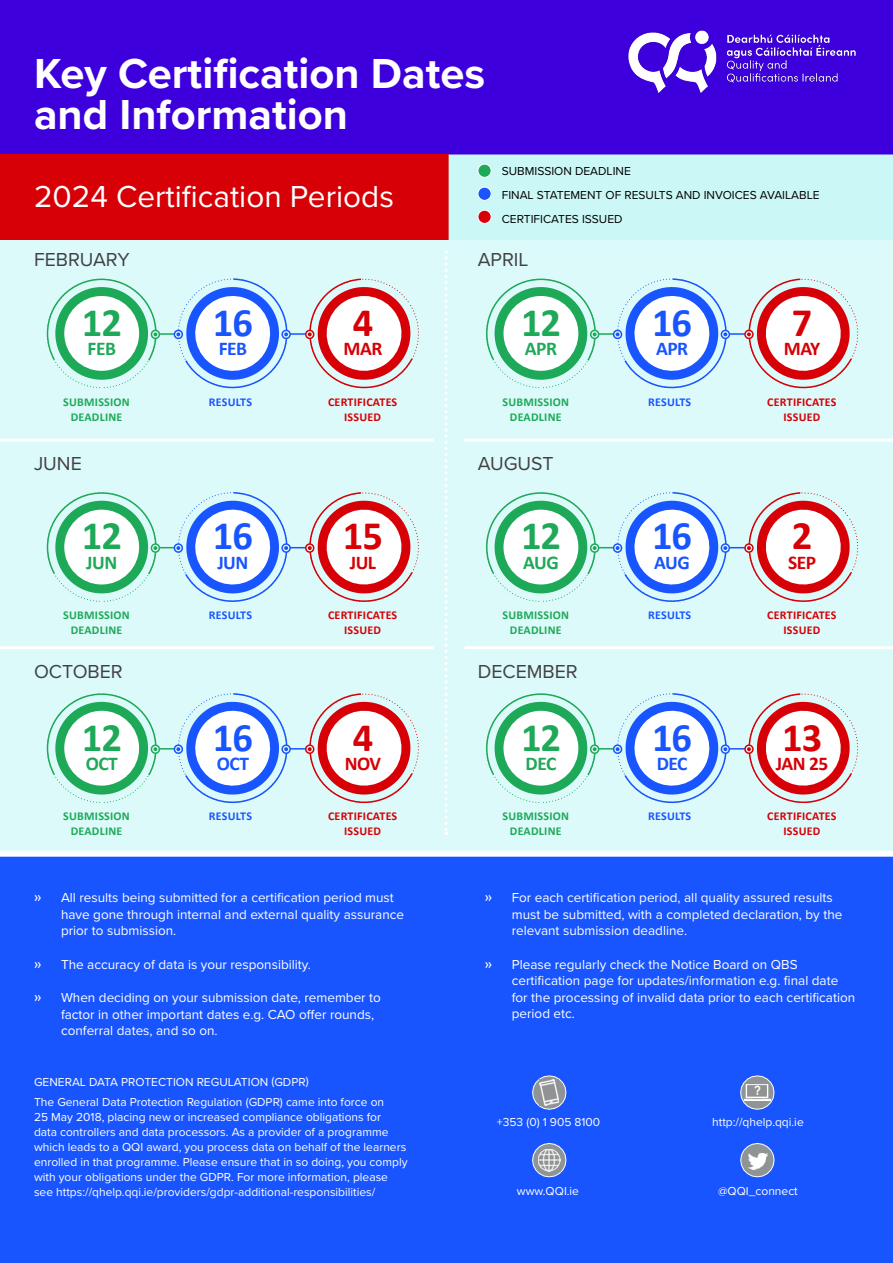
<style>
.page{position:relative;width:893px;height:1263px;background:#fff}
.page>*{position:absolute;margin:0;border:0;box-sizing:border-box;transform-origin:0 0}
.t1{font:700 43.5px/40.5px "Proxima Nova";color:#fff}
.t2{font:700 40.5px "Calibri";letter-spacing:-.025em;color:#1ea958}
.t3{font:700 40.5px "Calibri";letter-spacing:-.025em;color:#1955ff}
.t4{font:700 40.5px "Calibri";color:#d60006}
.t5{font:31.5px "Proxima Nova";color:#fff}
.t6{font:19.5px "Proxima Nova";color:#414042}
.t7{font:700 19.5px "Calibri";letter-spacing:-.025em;color:#d60006}
.t8{font:700 19.5px "Calibri";letter-spacing:-.025em;color:#1ea958}
.t9{font:700 19.5px "Calibri";letter-spacing:-.025em;color:#1955ff}
.t10{font:13.5px/16.5px "Proxima Nova";color:#fff}
.t11{font:700 12.75px "Arial";color:#fff;scale:.87 1}
.t12{font:12px/15px "Proxima Nova";color:#fff}
.t13{font:700 12px/15px "Calibri";letter-spacing:.02em;color:#1ea958;text-align:center}
.t14{font:700 12px/15px "Calibri";letter-spacing:.02em;color:#d60006;text-align:center}
.t15{font:12px/24px "Proxima Nova";color:#000}
.t16{font:700 12px "Calibri";letter-spacing:.015em;color:#1955ff}
.s1{font-family:"Akkurat"}
</style>
<div class="page">
<div style="left:0;top:852px;width:893px;height:411px;background:#1955ff"></div>
<div style="left:0;top:240px;width:893px;height:616px;background:#dcfafa"></div>
<div style="left:0;top:0;width:893px;height:154px;background:#3d00dc"></div>
<div style="left:0;top:154px;width:449px;height:86px;background:#d60006"></div>
<div style="left:449px;top:154px;width:444px;height:86px;background:#cbf7f7"></div>
<div style="left:0;top:851px;width:893px;height:6px;background:#fff"></div>
<hr style="left:0;top:646px;width:434px;height:3px;background:#fff">
<hr style="left:465px;top:646px;width:428px;height:3px;background:#fff">
<hr style="left:0;top:439px;width:434px;height:3px;background:#fff">
<hr style="left:465px;top:439px;width:428px;height:3px;background:#fff">
<svg style="left:445px;top:250px;width:3px;height:585px"></svg>
<svg style="left:532px;top:1143px;width:34px;height:34px"></svg>
<img style="left:538px;top:1149px;width:22px;height:22px">
<svg style="left:740px;top:1143px;width:34px;height:34px"></svg>
<img style="left:748px;top:1153px;width:20px;height:16px">
<svg style="left:740px;top:1075px;width:34px;height:35px"></svg>
<img style="left:744px;top:1084px;width:26px;height:16px">
<svg style="left:532px;top:1075px;width:34px;height:35px"></svg>
<img style="left:540px;top:1080px;width:19px;height:25px">
<div style="left:478px;top:164px;width:13px;height:13px;background:#1ea958;border-radius:50%"></div>
<div style="left:478px;top:164px;width:13px;height:14px;border:1px solid #fff;border-radius:50%"></div>
<div style="left:478px;top:187px;width:13px;height:13px;background:#1955ff;border-radius:50%"></div>
<div style="left:478px;top:187px;width:13px;height:14px;border:1px solid #fff;border-radius:50%"></div>
<div style="left:478px;top:210px;width:13px;height:13px;background:#d60006;border-radius:50%"></div>
<div style="left:478px;top:210px;width:13px;height:14px;border:1px solid #fff;border-radius:50%"></div>
<img style="left:628px;top:30px;width:228px;height:63px">
<hr style="left:154px;top:333px;width:20px;height:2px;background:#1ea958">
<hr style="left:286px;top:333px;width:20px;height:2px;background:#1955ff">
<div style="left:151px;top:330px;width:9px;height:9px;border:2px solid #1ea958;border-radius:50%"></div>
<svg style="left:46px;top:278px;width:111px;height:111px"></svg>
<svg style="left:172px;top:278px;width:123px;height:111px"></svg>
<svg style="left:302px;top:278px;width:117px;height:111px"></svg>
<hr style="left:593px;top:333px;width:20px;height:2px;background:#1ea958">
<hr style="left:725px;top:333px;width:20px;height:2px;background:#1955ff">
<div style="left:590px;top:330px;width:9px;height:9px;border:2px solid #1ea958;border-radius:50%"></div>
<svg style="left:486px;top:278px;width:111px;height:111px"></svg>
<svg style="left:612px;top:278px;width:122px;height:111px"></svg>
<svg style="left:741px;top:278px;width:118px;height:111px"></svg>
<svg style="left:46px;top:492px;width:373px;height:110px"></svg>
<svg style="left:486px;top:492px;width:373px;height:110px"></svg>
<svg style="left:46px;top:693px;width:373px;height:111px"></svg>
<svg style="left:486px;top:693px;width:373px;height:111px"></svg>
<h1 class="t1" style="left:34px;top:53px;width:453px">Key Certification Dates and Information</h1>
<h3 class="t5" style="left:34px;top:173px;width:361px">2024 Certification Periods</h3>
<p class="t15" style="left:502px;top:159px;width:319px">SUBMISSION DEADLINE<br>FINAL STATEMENT OF RESULTS AND INVOICES AVAILABLE<br>CERTIFICATES ISSUED</p>
<h3 class="t6" style="left:34px;top:245px;width:97px">FEBRUARY</h3>
<h2 class="t2" style="left:82px;top:294px;width:42px">12</h2>
<h3 class="t8" style="left:88px;top:335px;width:30px">FEB</h3>
<h2 class="t3" style="left:213px;top:294px;width:42px">16</h2>
<h3 class="t9" style="left:219px;top:335px;width:30px">FEB</h3>
<h2 class="t4" style="left:353px;top:294px;width:22px">4</h2>
<h3 class="t7" style="left:343px;top:335px;width:40px">MAR</h3>
<p class="t13" style="left:63px;top:394px;width:68px">SUBMISSION<br>DEADLINE</p>
<p class="t16" style="left:209px;top:393px;width:45px">RESULTS</p>
<p class="t14" style="left:328px;top:394px;width:71px">CERTIFICATES<br>ISSUED</p>
<h3 class="t6" style="left:34px;top:449px;width:49px">JUNE</h3>
<h2 class="t2" style="left:82px;top:507px;width:42px">12</h2>
<h3 class="t8" style="left:86px;top:549px;width:33px">JUN</h3>
<h2 class="t3" style="left:213px;top:507px;width:42px">16</h2>
<h3 class="t9" style="left:217px;top:549px;width:33px">JUN</h3>
<h2 class="t4" style="left:343px;top:507px;width:42px">15</h2>
<h3 class="t7" style="left:350px;top:549px;width:28px">JUL</h3>
<p class="t13" style="left:63px;top:607px;width:68px">SUBMISSION<br>DEADLINE</p>
<p class="t16" style="left:209px;top:607px;width:45px">RESULTS</p>
<p class="t14" style="left:328px;top:607px;width:71px">CERTIFICATES<br>ISSUED</p>
<h3 class="t6" style="left:34px;top:657px;width:90px">OCTOBER</h3>
<h2 class="t2" style="left:82px;top:708px;width:42px">12</h2>
<h3 class="t8" style="left:86px;top:750px;width:34px">OCT</h3>
<h2 class="t3" style="left:213px;top:708px;width:42px">16</h2>
<h3 class="t9" style="left:217px;top:750px;width:34px">OCT</h3>
<h2 class="t4" style="left:353px;top:708px;width:22px">4</h2>
<h3 class="t7" style="left:345px;top:750px;width:38px">NOV</h3>
<p class="t13" style="left:63px;top:808px;width:68px">SUBMISSION<br>DEADLINE</p>
<p class="t16" style="left:209px;top:808px;width:45px">RESULTS</p>
<p class="t14" style="left:328px;top:808px;width:71px">CERTIFICATES<br>ISSUED</p>
<p class="t10" style="left:61px;top:889px;width:345px;text-indent:-27px"><span class="s1">»</span> All results being submitted for a certification period must have gone through internal and external quality assurance prior to submission.</p>
<p class="t10" style="left:34px;top:955px;width:278px"><span class="s1">»</span> The accuracy of data is your responsibility.</p>
<p class="t10" style="left:61px;top:989px;width:321px;text-indent:-27px"><span class="s1">»</span> When deciding on your submission date, remember to factor in other important dates e.g. CAO offer rounds, conferral dates, and so on.</p>
<p class="t12" style="left:34px;top:1074px;width:276px">GENERAL DATA PROTECTION REGULATION (GDPR)</p>
<p class="t12" style="left:34px;top:1093px;width:375px">The General Data Protection Regulation (GDPR) came into force on<br>25 May 2018, placing new or increased compliance obligations for<br>data controllers and data processors. As a provider of a programme which leads to a QQI award, you process data on behalf of the learners enrolled in that programme. Please ensure that in so doing, you comply with your obligations under the GDPR. For more information, please see https://qhelp.qqi.ie/providers/gdpr-additional-responsibilities/</p>
<h3 class="t6" style="left:478px;top:245px;width:52px">APRIL</h3>
<h2 class="t2" style="left:521px;top:294px;width:42px">12</h2>
<h3 class="t8" style="left:525px;top:335px;width:34px">APR</h3>
<h2 class="t3" style="left:652px;top:294px;width:42px">16</h2>
<h3 class="t9" style="left:656px;top:335px;width:34px">APR</h3>
<h2 class="t4" style="left:792px;top:294px;width:22px">7</h2>
<h3 class="t7" style="left:784px;top:335px;width:38px">MAY</h3>
<p class="t13" style="left:502px;top:394px;width:68px">SUBMISSION<br>DEADLINE</p>
<p class="t16" style="left:648px;top:393px;width:45px">RESULTS</p>
<p class="t14" style="left:767px;top:394px;width:71px">CERTIFICATES<br>ISSUED</p>
<h3 class="t6" style="left:478px;top:449px;width:77px">AUGUST</h3>
<h2 class="t2" style="left:521px;top:507px;width:42px">12</h2>
<h3 class="t8" style="left:523px;top:549px;width:37px">AUG</h3>
<h2 class="t3" style="left:652px;top:507px;width:42px">16</h2>
<h3 class="t9" style="left:654px;top:549px;width:37px">AUG</h3>
<h2 class="t4" style="left:792px;top:507px;width:22px">2</h2>
<h3 class="t7" style="left:788px;top:549px;width:30px">SEP</h3>
<p class="t13" style="left:502px;top:607px;width:68px">SUBMISSION<br>DEADLINE</p>
<p class="t16" style="left:648px;top:607px;width:45px">RESULTS</p>
<p class="t14" style="left:767px;top:607px;width:71px">CERTIFICATES<br>ISSUED</p>
<h3 class="t6" style="left:478px;top:657px;width:102px">DECEMBER</h3>
<h2 class="t2" style="left:521px;top:708px;width:42px">12</h2>
<h3 class="t8" style="left:526px;top:750px;width:32px">DEC</h3>
<h2 class="t3" style="left:652px;top:708px;width:42px">16</h2>
<h3 class="t9" style="left:657px;top:750px;width:32px">DEC</h3>
<h2 class="t4" style="left:782px;top:708px;width:42px">13</h2>
<h3 class="t7" style="left:776px;top:750px;width:54px">JAN 25</h3>
<p class="t13" style="left:502px;top:808px;width:68px">SUBMISSION<br>DEADLINE</p>
<p class="t16" style="left:648px;top:808px;width:45px">RESULTS</p>
<p class="t14" style="left:767px;top:808px;width:71px">CERTIFICATES<br>ISSUED</p>
<p class="t10" style="left:512px;top:889px;width:332px;text-indent:-27px"><span class="s1">»</span> For each certification period, all quality assured results must be submitted, with a completed declaration, by the relevant submission deadline.</p>
<p class="t10" style="left:512px;top:955px;width:345px;text-indent:-27px"><span class="s1">»</span> Please regularly check the Notice Board on QBS certification page for updates/information e.g. final date for the processing of invalid data prior to each certification period etc.</p>
<p class="t12" style="left:497px;top:1114px;width:105px">+353 (0) 1 905 8100</p>
<p class="t12" style="left:517px;top:1183px;width:64px">www.QQI.ie</p>
<p class="t11" style="left:754px;top:1082px;width:9px">?</p>
<p class="t12" style="left:712px;top:1114px;width:93px">http://qhelp.qqi.ie</p>
<p class="t12" style="left:718px;top:1183px;width:81px">@QQI_connect</p>
</div>
